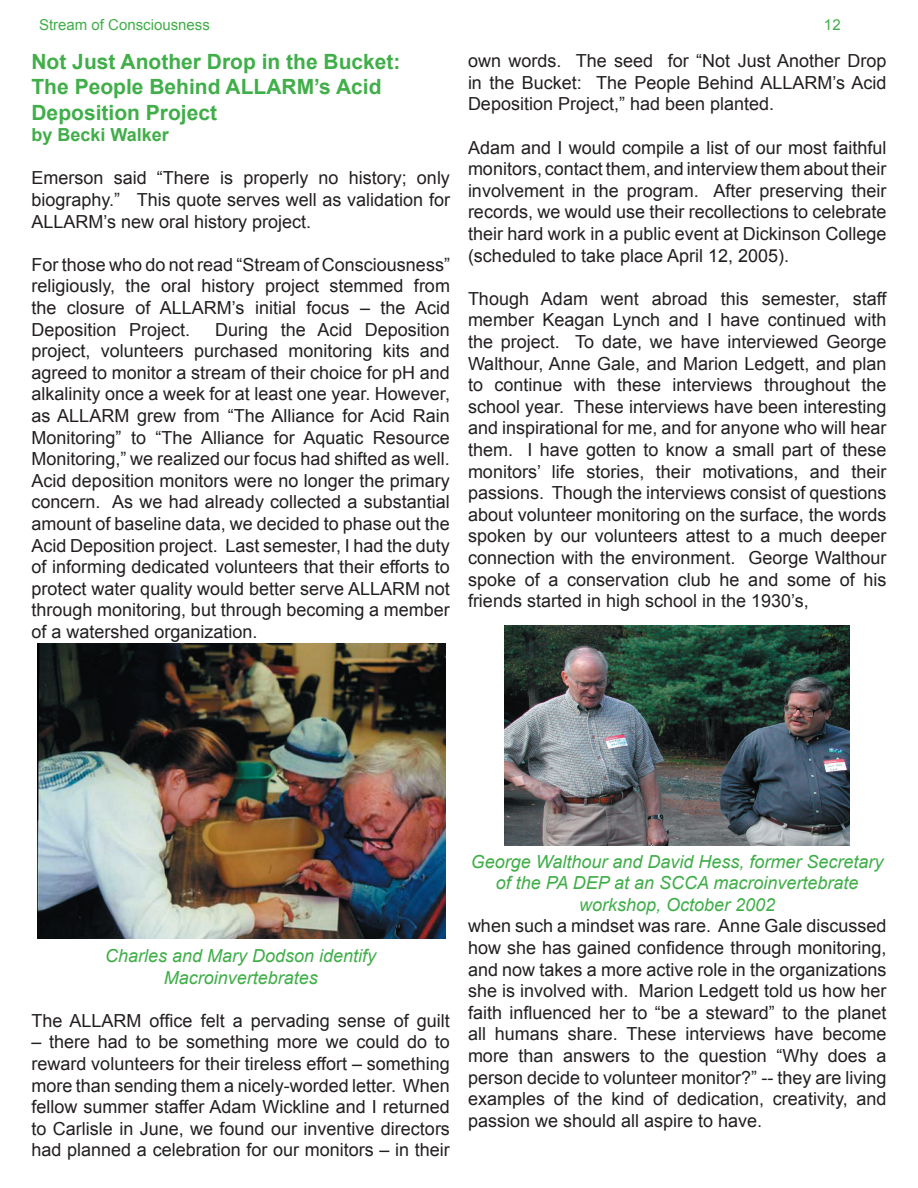
<style>
.page{position:relative;width:918px;height:1188px;background:#fff}
.page>*{position:absolute;margin:0;border:0;box-sizing:border-box;transform-origin:0 0}
.t1{font:700 21px/25.2px "Arial";color:#40ae49}
.t2{font:18px/21.6px "Arial";color:#231f20;text-align:justify}
.t3{font:italic 18px/21.6px "Arial";color:#40ae49;text-align:center}
.t4{font:700 18px "Arial";color:#40ae49}
.t5{font:15px "Arial";color:#40ae49}
</style>
<div class="page">
<img style="left:38px;top:644px;width:408px;height:295px">
<img style="left:504px;top:626px;width:346px;height:219px">
<p class="t5" style="left:39px;top:17px;width:172px">Stream of Consciousness</p>
<p class="t5" style="left:824px;top:17px;width:18px">12</p>
<p class="t1" style="left:32px;top:49px;width:371px">Not Just Another Drop in the Bucket:<br>The People Behind ALLARM’s Acid<br>Deposition Project</p>
<p class="t4" style="left:32px;top:125px;width:139px">by Becki Walker</p>
<p class="t2" style="left:32px;top:167px;width:420px">Emerson said “There is properly no history; only biography.” This quote serves well as validation for ALLARM’s new oral history project.</p>
<p class="t2" style="left:32px;top:254px;width:420px">For those who do not read “Stream of Consciousness” religiously, the oral history project stemmed from the closure of ALLARM’s initial focus – the Acid Deposition Project.</p>
<p class="t2" style="left:32px;top:319px;width:420px;text-indent:184px">During the Acid Deposition project, volunteers purchased monitoring kits and agreed to monitor a stream of their choice for pH and alkalinity once a week for at least one year. However, as ALLARM grew from “The Alliance for Acid Rain Monitoring” to “The Alliance for Aquatic Resource Monitoring,” we realized our focus had shifted as well.<br>Acid deposition monitors were no longer the primary concern. As we had already collected a substantial amount of baseline data, we decided to phase out the Acid Deposition project. Last semester, I had the duty of informing dedicated volunteers that their efforts to protect water quality would better serve ALLARM not through monitoring, but through becoming a member of a watershed organization.</p>
<p class="t2" style="left:468px;top:50px;width:420px">own words. The seed for “Not Just Another Drop in the Bucket: The People Behind ALLARM’s Acid Deposition Project,” had been planted.</p>
<p class="t2" style="left:468px;top:136px;width:420px">Adam and I would compile a list of our most faithful monitors, contact them, and interview them about their involvement in the program. After preserving their records, we would use their recollections to celebrate their hard work in a public event at Dickinson College (scheduled to take place April 12, 2005).</p>
<p class="t2" style="left:468px;top:288px;width:420px">Though Adam went abroad this semester, staff member Keagan Lynch and I have continued with the project. To date, we have interviewed George Walthour, Anne Gale, and Marion Ledgett, and plan to continue with these interviews throughout the school year. These interviews have been interesting and inspirational for me, and for anyone who will hear them. I have gotten to know a small part of these monitors’ life stories, their motivations, and their passions. Though the interviews consist of questions about volunteer monitoring on the surface, the words spoken by our volunteers attest to a much deeper connection with the environment. George Walthour spoke of a conservation club he and some of his friends started in high school in the 1930’s,</p>
<p class="t3" style="left:105px;top:945px;width:273px">Charles and Mary Dodson identify<br>Macroinvertebrates</p>
<p class="t2" style="left:32px;top:1010px;width:420px">The ALLARM office felt a pervading sense of guilt</p>
<p class="t2" style="left:32px;top:1031px;width:420px">– there had to be something more we could do to reward volunteers for their tireless effort – something more than sending them a nicely-worded letter. When fellow summer staffer Adam Wickline and I returned to Carlisle in June, we found our inventive directors had planned a celebration for our monitors – in their</p>
<p class="t3" style="left:471px;top:850px;width:414px">George Walthour and David Hess, former Secretary of the PA DEP at an SCCA macroinvertebrate workshop, October 2002</p>
<p class="t2" style="left:468px;top:915px;width:420px">when such a mindset was rare. Anne Gale discussed how she has gained confidence through monitoring, and now takes a more active role in the organizations she is involved with. Marion Ledgett told us how her faith influenced her to “be a steward” to the planet all humans share. These interviews have become more than answers to the question “Why does a person decide to volunteer monitor?” -- they are living examples of the kind of dedication, creativity, and passion we should all aspire to have.</p>
</div>
